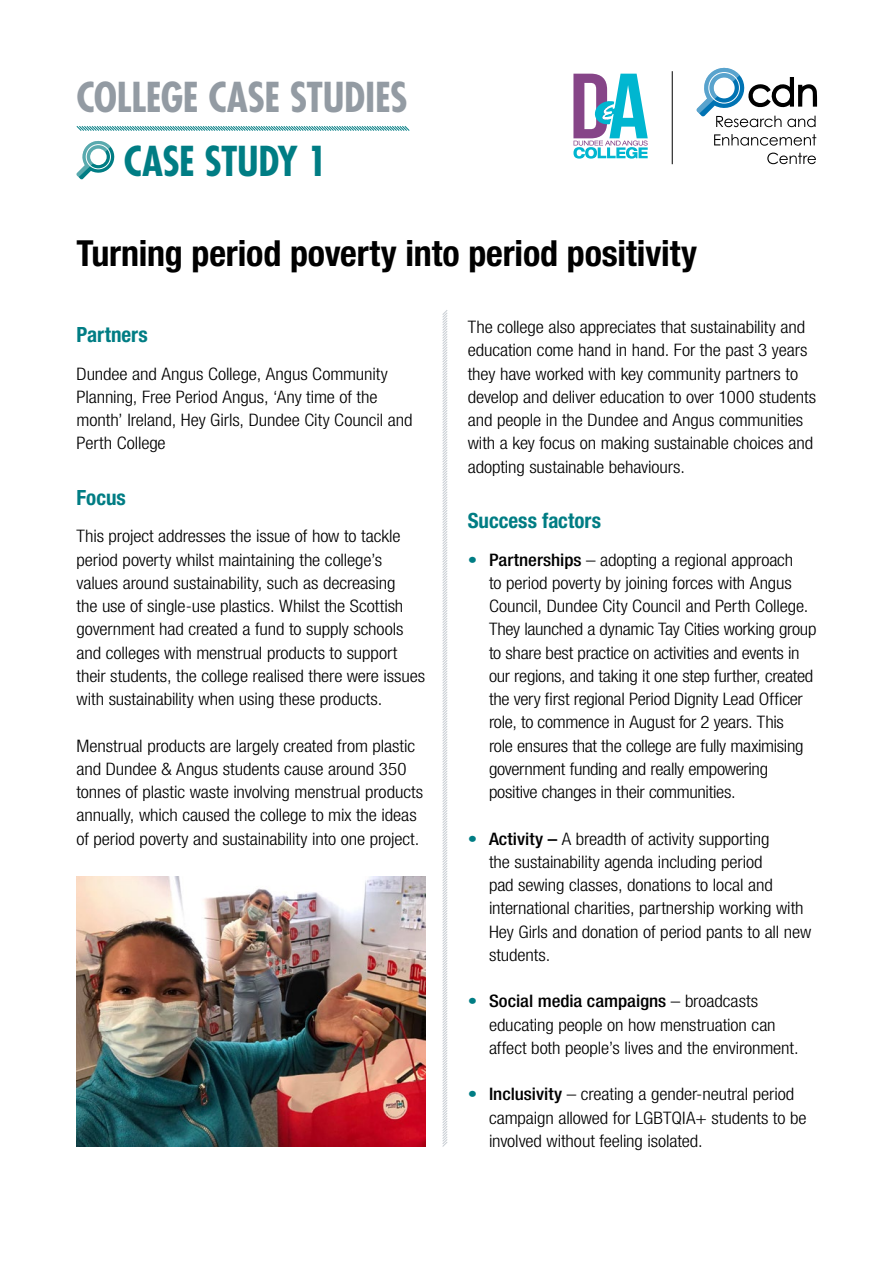
<style>
.page{position:relative;width:893px;height:1263px;background:#fff}
.page>*{position:absolute;margin:0;border:0;box-sizing:border-box;transform-origin:0 0}
.t1{font:700 condensed 40.05px "Futura";letter-spacing:-.015em;color:#939ba3}
.t2{font:700 condensed 40.05px "Futura";letter-spacing:-.015em;color:#007d84}
.t3{font:700 condensed 36px "Helvetica Neue LT Std";letter-spacing:-.005em;color:#000}
.t4{font:700 condensed 21px "Helvetica Neue LT Std";color:#007d84}
.t5{font:300 condensed 17.25px/23.2px "Helvetica Neue LT Std";letter-spacing:-.005em;color:#000;scale:1.1 1}
.s1{color:#007d84}
.s2{font-weight:500}
</style>
<div class="page">
<svg style="left:442px;top:310px;width:6px;height:837px"></svg>
<svg style="left:767px;top:153px;width:49px;height:11px"></svg>
<svg style="left:714px;top:134px;width:102px;height:12px"></svg>
<svg style="left:696px;top:67px;width:121px;height:60px"></svg>
<svg style="left:76px;top:140px;width:39px;height:40px"></svg>
<img style="left:77px;top:876px;width:348px;height:271px">
<hr style="left:672px;top:71px;width:1px;height:93px;background:#000">
<svg style="left:76px;top:126px;width:334px;height:5px;background:#84bfc3"></svg>
<svg style="left:573px;top:74px;width:75px;height:84px"></svg>
<h1 class="t1" style="left:77px;top:72px;width:333px">COLLEGE CASE STUDIES</h1>
<h1 class="t2" style="left:124px;top:135px;width:205px">CASE STUDY 1</h1>
<h2 class="t3" style="left:77px;top:231px;width:622px">Turning period poverty into period positivity</h2>
<p class="t4" style="left:77px;top:322px;width:73px">Partners</p>
<p class="t5" style="left:77px;top:362px;width:307px">Dundee and Angus College, Angus Community Planning, Free Period Angus, ‘Any time of the month’ Ireland, Hey Girls, Dundee City Council and Perth College</p>
<p class="t4" style="left:77px;top:485px;width:51px">Focus</p>
<p class="t5" style="left:77px;top:524px;width:318px">This project addresses the issue of how to tackle period poverty whilst maintaining the college’s values around sustainability, such as decreasing<br>the use of single-use plastics. Whilst the Scottish government had created a fund to supply schools and colleges with menstrual products to support their students, the college realised there were issues with sustainability when using these products.</p>
<p class="t5" style="left:77px;top:734px;width:317px">Menstrual products are largely created from plastic and Dundee &amp; Angus students cause around 350 tonnes of plastic waste involving menstrual products annually, which caused the college to mix the ideas of period poverty and sustainability into one project.</p>
<p class="t5" style="left:468px;top:315px;width:318px">The college also appreciates that sustainability and education come hand in hand. For the past 3 years they have worked with key community partners to develop and deliver education to over 1000 students and people in the Dundee and Angus communities with a key focus on making sustainable choices and adopting sustainable behaviours.</p>
<p class="t4" style="left:468px;top:508px;width:135px">Success factors</p>
<p class="t5" style="left:489px;top:548px;width:299px;text-indent:-21px"><span class="s1">•</span> <span class="s2">Partnerships</span> – adopting a regional approach<br>to period poverty by joining forces with Angus Council, Dundee City Council and Perth College.<br>They launched a dynamic Tay Cities working group to share best practice on activities and events in our regions, and taking it one step further, created the very first regional Period Dignity Lead Officer role, to commence in August for 2 years. This<br>role ensures that the college are fully maximising government funding and really empowering positive changes in their communities.</p>
<p class="t5" style="left:489px;top:827px;width:294px;text-indent:-21px"><span class="s1">•</span> <span class="s2">Activity –</span> A breadth of activity supporting<br>the sustainability agenda including period<br>pad sewing classes, donations to local and international charities, partnership working with Hey Girls and donation of period pants to all new students.</p>
<p class="t5" style="left:489px;top:989px;width:283px;text-indent:-21px"><span class="s1">•</span> <span class="s2">Social media campaigns</span> – broadcasts educating people on how menstruation can affect both people’s lives and the environment.</p>
<p class="t5" style="left:489px;top:1082px;width:290px;text-indent:-21px"><span class="s1">•</span> <span class="s2">Inclusivity</span> – creating a gender-neutral period campaign allowed for LGBTQIA+ students to be involved without feeling isolated.</p>
</div>
